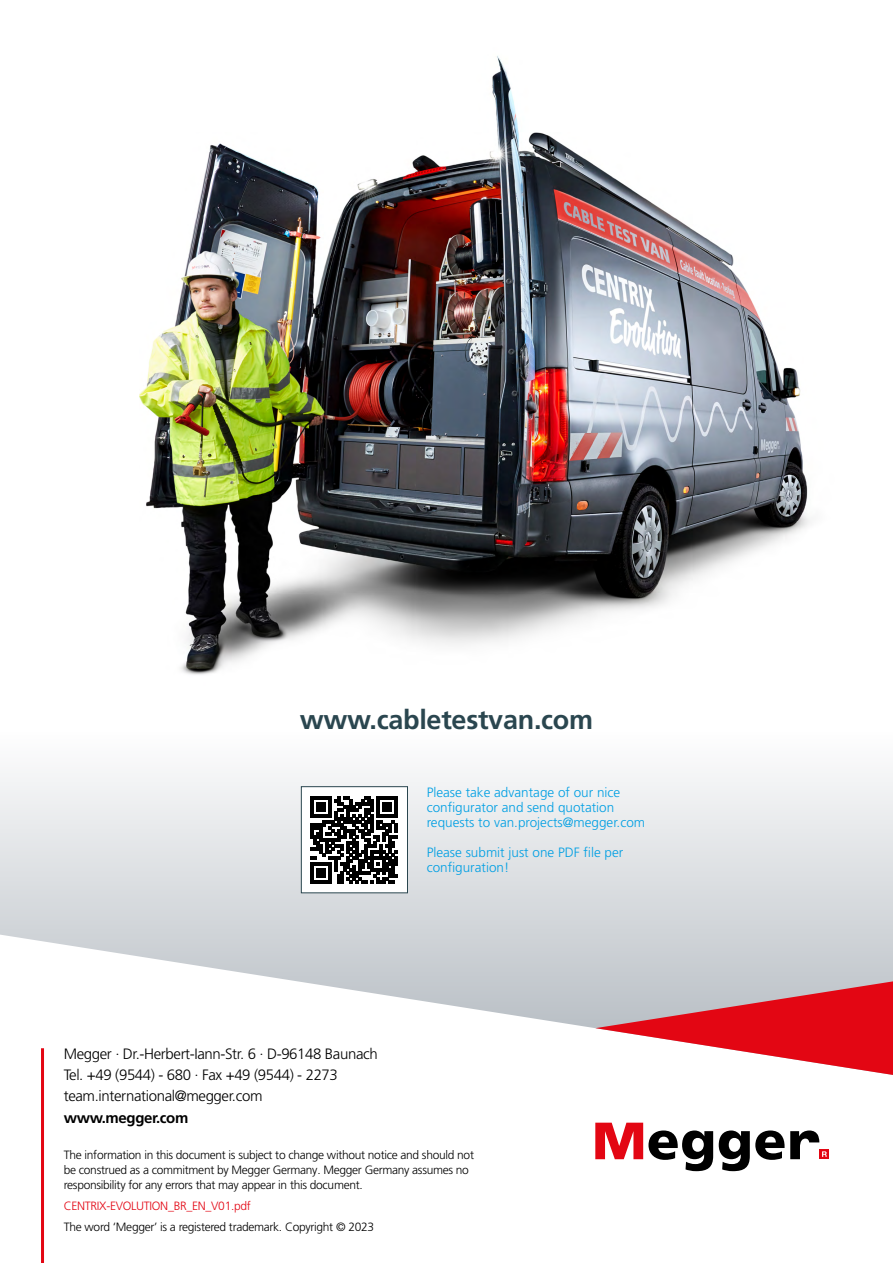
<style>
.page{position:relative;width:893px;height:1263px;background:#fff}
.page>*{position:absolute;margin:0;border:0;box-sizing:border-box;transform-origin:0 0}
.t1{font:700 27px "Frutiger LT Pro";letter-spacing:-.01em;color:#2a464f}
.t2{font:300 15px/21px "Frutiger LT Pro";letter-spacing:-.025em;color:#000}
.t3{font:700 15px "Frutiger LT Pro";letter-spacing:-.025em;color:#000}
.t4{font:300 13.5px/15px "Frutiger LT Pro";color:#009fe3}
.t5{font:300 12px/15px "Frutiger LT Pro";letter-spacing:-.025em;color:#000}
.t6{font:300 12px "Frutiger LT Pro";letter-spacing:-.025em;color:#e30613}
</style>
<div class="page">
<svg style="left:0;top:773px;width:893px;height:161px"></svg>
<svg style="left:0;top:934px;width:893px;height:238px"></svg>
<svg style="left:595px;top:981px;width:298px;height:94px"></svg>
<div style="left:819px;top:1149px;width:10px;height:10px;background:#e30613"></div>
<svg style="left:595px;top:1123px;width:118px;height:48px"></svg>
<svg style="left:719px;top:1130px;width:65px;height:41px"></svg>
<svg style="left:790px;top:1130px;width:37px;height:29px"></svg>
<hr style="left:41px;top:1048px;width:3px;height:215px;background:#e30613">
<img style="left:139px;top:55px;width:671px;height:620px">
<div style="left:301px;top:787px;width:106px;height:106px;background:#fff"></div>
<svg style="left:311px;top:796px;width:87px;height:87px"></svg>
<hr style="left:311px;top:880px;width:21px;height:3px;background:#000">
<div style="left:317px;top:868px;width:9px;height:9px;background:#000"></div>
<div style="left:301px;top:787px;width:107px;height:106px;border:1px solid #2a464f"></div>
<h1 class="t1" style="left:300px;top:704px;width:295px">www.cabletestvan.com</h1>
<p class="t4" style="left:427px;top:785px;width:220px">Please take advantage of our nice configurator and send quotation requests to van.projects@megger.com</p>
<p class="t4" style="left:427px;top:845px;width:198px">Please submit just one PDF file per configuration!</p>
<p class="t2" style="left:64px;top:1044px;width:315px">Megger · Dr.-Herbert-Iann-Str. 6 · D-96148 Baunach<br>Tel. +49 (9544) - 680 · Fax +49 (9544) - 2273 team.international@megger.com</p>
<p class="t3" style="left:64px;top:1109px;width:126px">www.megger.com</p>
<p class="t5" style="left:64px;top:1147px;width:412px">The information in this document is subject to change without notice and should not be construed as a commitment by Megger Germany. Megger Germany assumes no responsibility for any errors that may appear in this document.</p>
<p class="t6" style="left:64px;top:1199px;width:189px">CENTRIX-EVOLUTION_BR_EN_V01.pdf</p>
<p class="t5" style="left:64px;top:1219px;width:312px">The word ‘Megger’ is a registered trademark. Copyright © 2023</p>
</div>
